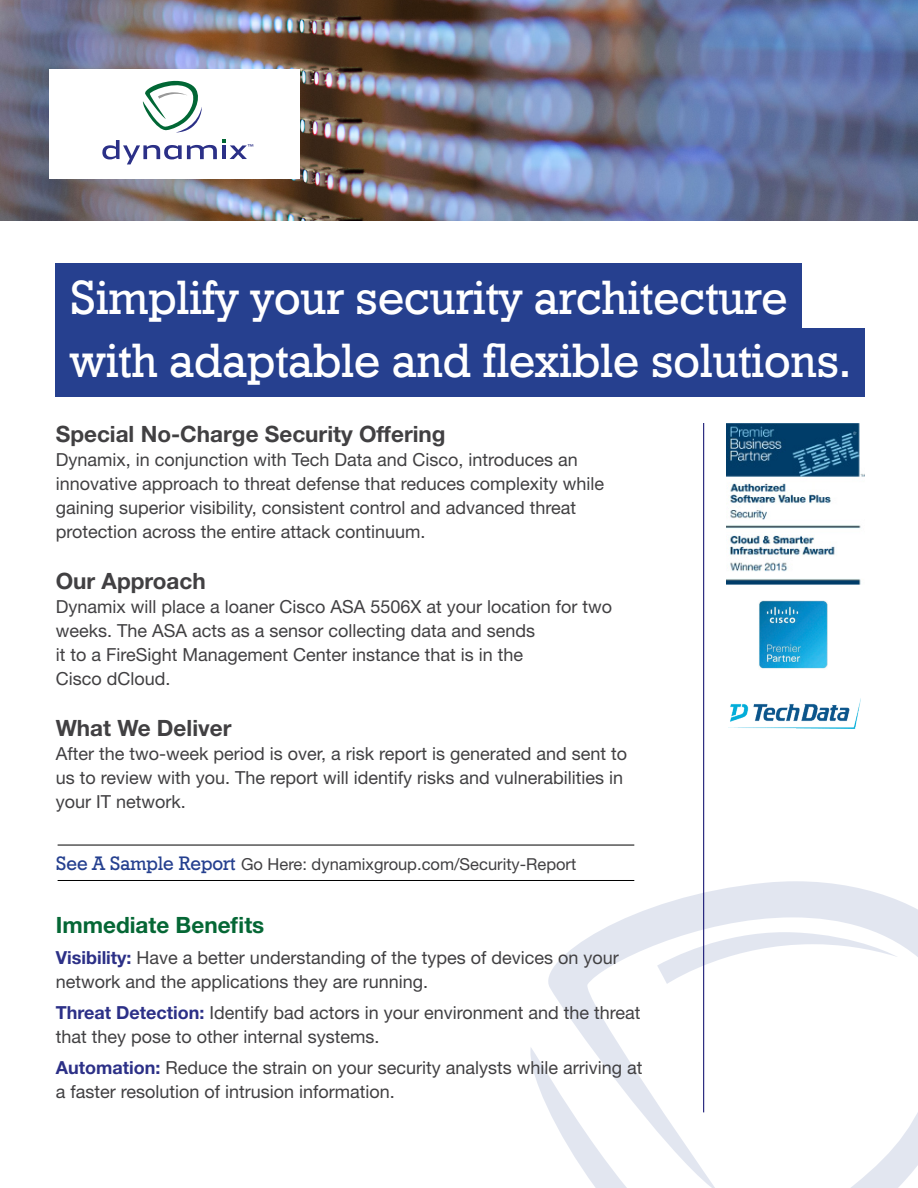
<style>
.page{position:relative;width:918px;height:1188px;background:#fff}
.page>*{position:absolute;margin:0;border:0;box-sizing:border-box;transform-origin:0 0}
.t1{font:48px/63px "Geometric Slab 712 BT Medium A";color:#fff}
.t2{font:700 22.5px "Helvetica Neue LT Std";color:#414042}
.t3{font:700 22.5px "Helvetica Neue LT Std";color:#056735}
.t4{font:18px/24px "Helvetica Neue LT Std";color:#414042}
.t5{font:16.5px "Helvetica Neue LT Std";color:#414042}
.t6{font:8.55px "Myriad Pro";color:#2c3087;scale:1.15 1}
.s1{font-family:"Geometric Slab 712 BT Medium A";font-size:19.5px;color:#25408f}
.s2{font-weight:700;color:#2c3087}
</style>
<div class="page">
<div style="left:55px;top:328px;width:810px;height:69px;background:#26408f"></div>
<img style="left:0;top:0;width:918px;height:220px">
<div style="left:50px;top:69px;width:250px;height:109px;background:#fff"></div>
<svg style="left:530px;top:881px;width:388px;height:307px"></svg>
<svg style="left:657px;top:932px;width:241px;height:52px"></svg>
<div style="left:55px;top:263px;width:746px;height:69px;background:#26408f"></div>
<hr style="left:703px;top:423px;width:1px;height:689px;background:#006">
<img style="left:759px;top:601px;width:68px;height:68px">
<img style="left:726px;top:423px;width:139px;height:162px">
<img style="left:729px;top:698px;width:132px;height:31px">
<hr style="left:58px;top:845px;width:576px;height:1px;background:#000">
<hr style="left:58px;top:880px;width:576px;height:1px;background:#000">
<svg style="left:102px;top:139px;width:145px;height:25px"></svg>
<svg style="left:142px;top:80px;width:60px;height:53px"></svg>
<p class="t6" style="left:248px;top:142px;width:7px">™</p>
<h1 class="t1" style="left:70px;top:266px;width:783px">Simplify your security architecture with adaptable and flexible solutions.</h1>
<p class="t2" style="left:56px;top:420px;width:391px">Special No-Charge Security Offering</p>
<p class="t4" style="left:56px;top:447px;width:550px">Dynamix, in conjunction with Tech Data and Cisco, introduces an innovative approach to threat defense that reduces complexity while gaining superior visibility, consistent control and advanced threat protection across the entire attack continuum.</p>
<p class="t2" style="left:56px;top:567px;width:152px">Our Approach</p>
<p class="t4" style="left:56px;top:594px;width:558px">Dynamix will place a loaner Cisco ASA 5506X at your location for two weeks. The ASA acts as a sensor collecting data and sends<br>it to a FireSight Management Center instance that is in the<br>Cisco dCloud.</p>
<p class="t2" style="left:56px;top:714px;width:177px">What We Deliver</p>
<p class="t4" style="left:56px;top:741px;width:573px">After the two-week period is over, a risk report is generated and sent to us to review with you. The report will identify risks and vulnerabilities in your IT network.</p>
<p class="t5" style="left:56px;top:855px;width:522px"><span class="s1">See A Sample Report</span> Go Here: dynamixgroup.com/Security-Report</p>
<p class="t3" style="left:56px;top:911px;width:210px">Immediate Benefits</p>
<p class="t4" style="left:56px;top:945px;width:565px"><span class="s2">Visibility:</span> Have a better understanding of the types of devices on your network and the applications they are running.</p>
<p class="t4" style="left:56px;top:1000px;width:586px"><span class="s2">Threat Detection:</span> Identify bad actors in your environment and the threat that they pose to other internal systems.</p>
<p class="t4" style="left:56px;top:1055px;width:588px"><span class="s2">Automation:</span> Reduce the strain on your security analysts while arriving at a faster resolution of intrusion information.</p>
</div>
